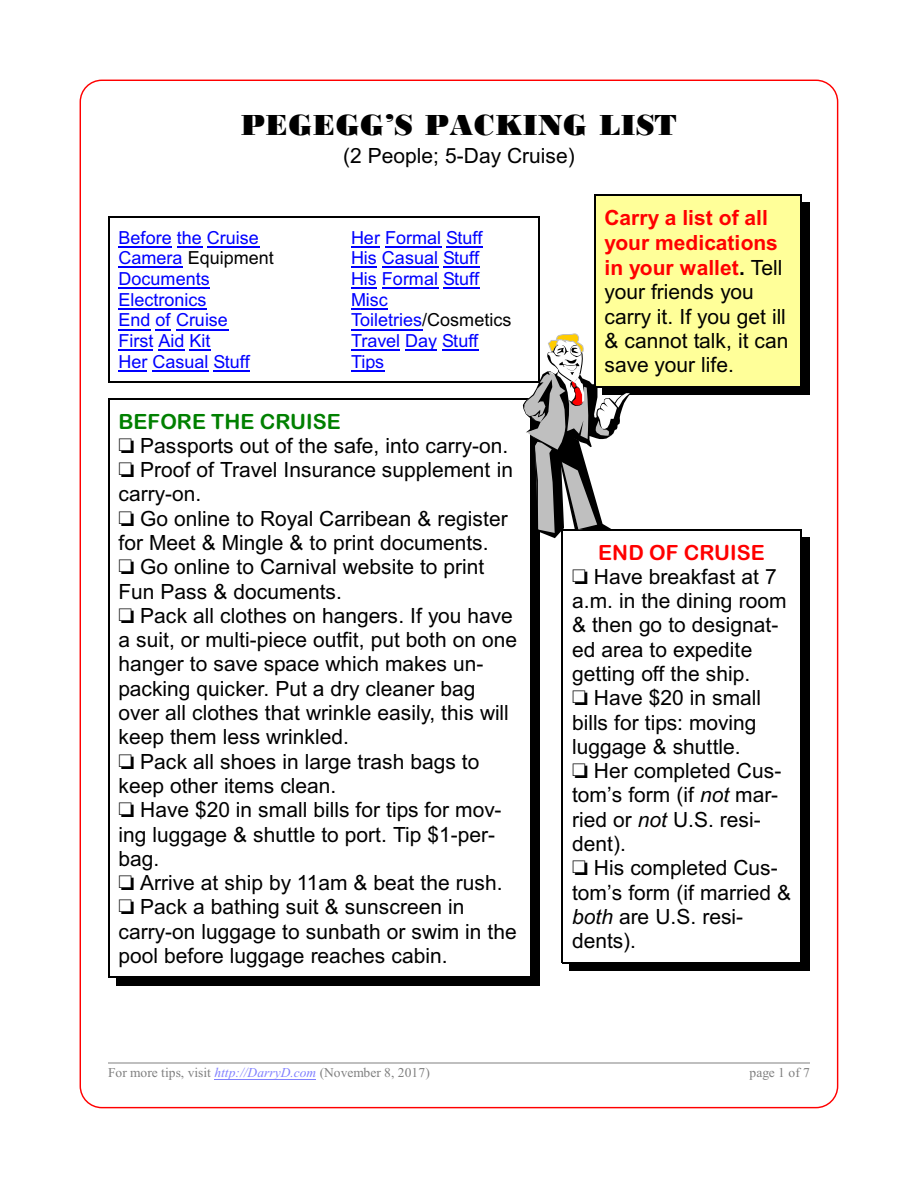
<style>
.page{position:relative;width:918px;height:1188px;background:#fff}
.page>*{position:absolute;margin:0;border:0;box-sizing:border-box;transform-origin:0 0}
.t1{font:30px "Bodoni WP Bold,Bold";letter-spacing:.005em;color:#000}
.t2{font:21px/24.5px "Arial";color:#000}
.t3{font:21px "Arial Rounded MT Bold";color:#008000}
.t4{font:21px "Arial Rounded MT Bold";letter-spacing:.005em;color:#f00}
.t5{font:18px/20.7px "Arial";color:#00f}
.t6{font:13.5px "Times New Roman";color:#808080}
.s1{color:#000}
.s2{font-weight:700;color:#f00}
.s3{font-weight:700}
.s4{font-style:italic}
.s5{font-style:italic;color:#8080ff}
</style>
<div class="page">
<div style="left:594px;top:195px;width:208px;height:192px;background:#ff9"></div>
<hr style="left:594px;top:195px;width:1px;height:192px;background:#000">
<hr style="left:800px;top:195px;width:2px;height:192px;background:#000">
<hr style="left:594px;top:195px;width:208px;height:1px;background:#000">
<hr style="left:594px;top:386px;width:208px;height:1px;background:#000">
<div style="left:802px;top:203px;width:8px;height:192px;background:#000"></div>
<div style="left:602px;top:387px;width:208px;height:8px;background:#000"></div>
<hr style="left:118px;top:246px;width:54px;height:1px;background:#00f">
<svg style="left:177px;top:246px;width:25px;height:1px"></svg>
<hr style="left:207px;top:246px;width:52px;height:1px;background:#00f">
<hr style="left:118px;top:267px;width:65px;height:1px;background:#00f">
<hr style="left:118px;top:288px;width:83px;height:1px;background:#00f">
<hr style="left:118px;top:308px;width:89px;height:1px;background:#00f">
<hr style="left:118px;top:329px;width:33px;height:1px;background:#00f">
<svg style="left:156px;top:329px;width:15px;height:1px"></svg>
<hr style="left:176px;top:329px;width:52px;height:1px;background:#00f">
<hr style="left:118px;top:350px;width:35px;height:1px;background:#00f">
<svg style="left:158px;top:350px;width:26px;height:1px"></svg>
<svg style="left:190px;top:350px;width:21px;height:1px"></svg>
<hr style="left:118px;top:370px;width:29px;height:2px;background:#00f">
<hr style="left:152px;top:370px;width:57px;height:2px;background:#00f">
<svg style="left:214px;top:370px;width:11px;height:2px"></svg>
<hr style="left:225px;top:370px;width:20px;height:2px;background:#00f">
<svg style="left:351px;top:246px;width:29px;height:1px"></svg>
<hr style="left:385px;top:246px;width:56px;height:1px;background:#00f">
<svg style="left:446px;top:246px;width:37px;height:1px"></svg>
<svg style="left:351px;top:267px;width:26px;height:1px"></svg>
<hr style="left:382px;top:267px;width:56px;height:1px;background:#00f">
<svg style="left:443px;top:267px;width:37px;height:1px"></svg>
<svg style="left:351px;top:288px;width:26px;height:1px"></svg>
<hr style="left:382px;top:288px;width:56px;height:1px;background:#00f">
<svg style="left:443px;top:288px;width:37px;height:1px"></svg>
<hr style="left:351px;top:308px;width:37px;height:1px;background:#00f">
<hr style="left:360px;top:329px;width:62px;height:1px;background:#00f">
<hr style="left:361px;top:350px;width:39px;height:1px;background:#00f">
<hr style="left:405px;top:350px;width:32px;height:1px;background:#00f">
<svg style="left:442px;top:350px;width:37px;height:1px"></svg>
<svg style="left:351px;top:370px;width:33px;height:2px"></svg>
<hr style="left:108px;top:216px;width:1px;height:166px;background:#000">
<hr style="left:539px;top:216px;width:1px;height:166px;background:#000">
<hr style="left:108px;top:216px;width:432px;height:2px;background:#000">
<hr style="left:108px;top:381px;width:432px;height:1px;background:#000">
<hr style="left:562px;top:529px;width:1px;height:434px;background:#000">
<hr style="left:800px;top:529px;width:2px;height:434px;background:#000">
<hr style="left:562px;top:529px;width:240px;height:1px;background:#000">
<hr style="left:562px;top:962px;width:240px;height:1px;background:#000">
<div style="left:802px;top:537px;width:8px;height:434px;background:#000"></div>
<div style="left:570px;top:963px;width:240px;height:8px;background:#000"></div>
<hr style="left:108px;top:398px;width:1px;height:580px;background:#000">
<hr style="left:530px;top:398px;width:2px;height:580px;background:#000">
<hr style="left:108px;top:398px;width:424px;height:1px;background:#000">
<hr style="left:108px;top:977px;width:424px;height:1px;background:#000">
<div style="left:532px;top:406px;width:8px;height:580px;background:#000"></div>
<div style="left:116px;top:978px;width:424px;height:8px;background:#000"></div>
<svg style="left:523px;top:333px;width:108px;height:205px"></svg>
<hr style="left:214px;top:1079px;width:102px;height:1px;background:#8080ff">
<hr style="left:108px;top:1063px;width:702px;height:1px;background:#bfbfbf">
<h1 class="t1" style="left:241px;top:113px;width:437px">PEGEGG’S PACKING LIST</h1>
<p class="t2" style="left:343px;top:145px;width:233px">(2 People; 5-Day Cruise)</p>
<p class="t5" style="left:118px;top:229px;width:157px">Before the Cruise<br>Camera <span class="s1">Equipment<br></span>Documents<br>Electronics<br>End of Cruise<br>First Aid Kit<br>Her Casual Stuff</p>
<p class="t5" style="left:351px;top:229px;width:162px">Her Formal Stuff<br>His Casual Stuff<br>His Formal Stuff<br>Misc<br>Toiletries<span class="s1">/Cosmetics<br></span>Travel Day Stuff<br>Tips</p>
<p class="t3" style="left:118px;top:413px;width:224px">BEFORE THE CRUISE</p>
<p class="t2" style="left:140px;top:435px;width:369px">Passports out of the safe, into carry-on.</p>
<p class="t2" style="left:140px;top:459px;width:374px">Proof of Travel Insurance supplement in</p>
<p class="t2" style="left:118px;top:484px;width:84px">carry-on.</p>
<p class="t2" style="left:140px;top:508px;width:369px">Go online to Royal Carribean &amp; register</p>
<p class="t2" style="left:118px;top:532px;width:372px">for Meet &amp; Mingle &amp; to print documents.</p>
<p class="t2" style="left:140px;top:557px;width:346px">Go online to Carnival website to print</p>
<p class="t2" style="left:118px;top:581px;width:225px">Fun Pass &amp; documents.</p>
<p class="t2" style="left:140px;top:605px;width:374px">Pack all clothes on hangers. If you have</p>
<p class="t2" style="left:118px;top:629px;width:400px">a suit, or multi-piece outfit, put both on one</p>
<p class="t2" style="left:118px;top:654px;width:367px">hanger to save space which makes un-</p>
<p class="t2" style="left:118px;top:678px;width:359px">packing quicker. Put a dry cleaner bag</p>
<p class="t2" style="left:118px;top:702px;width:392px">over all clothes that wrinkle easily, this will</p>
<p class="t2" style="left:118px;top:727px;width:232px">keep them less wrinkled.</p>
<p class="t2" style="left:140px;top:751px;width:341px">Pack all shoes in large trash bags to</p>
<p class="t2" style="left:118px;top:775px;width:219px">keep other items clean.</p>
<p class="t2" style="left:140px;top:800px;width:363px">Have $20 in small bills for tips for mov-</p>
<p class="t2" style="left:118px;top:824px;width:378px">ing luggage &amp; shuttle to port. Tip $1-per-</p>
<p class="t2" style="left:118px;top:848px;width:42px">bag.</p>
<p class="t2" style="left:140px;top:872px;width:364px">Arrive at ship by 11am &amp; beat the rush.</p>
<p class="t2" style="left:140px;top:897px;width:326px">Pack a bathing suit &amp; sunscreen in</p>
<p class="t2" style="left:118px;top:921px;width:400px">carry-on luggage to sunbath or swim in the</p>
<p class="t2" style="left:118px;top:945px;width:331px">pool before luggage reaches cabin.</p>
<p class="t2" style="left:604px;top:208px;width:186px"><span class="s2">Carry a list of all your medications in your wallet</span><span class="s3">.</span> Tell your friends you carry it. If you get ill &amp; cannot talk, it can save your life.</p>
<p class="t4" style="left:598px;top:544px;width:168px">END OF CRUISE</p>
<p class="t2" style="left:572px;top:566px;width:216px;text-indent:22px">Have breakfast at 7 a.m. in the dining room &amp; then go to designat&shy;ed area to expedite getting off the ship.</p>
<p class="t2" style="left:594px;top:688px;width:169px">Have $20 in small</p>
<p class="t2" style="left:572px;top:712px;width:186px">bills for tips: moving</p>
<p class="t2" style="left:572px;top:736px;width:170px">luggage &amp; shuttle.</p>
<p class="t2" style="left:594px;top:760px;width:189px">Her completed Cus-</p>
<p class="t2" style="left:572px;top:785px;width:208px">tom’s form (if <span class="s4">not</span> mar-</p>
<p class="t2" style="left:572px;top:809px;width:190px">ried or <span class="s4">not</span> U.S. resi-</p>
<p class="t2" style="left:572px;top:833px;width:55px">dent).</p>
<p class="t2" style="left:594px;top:858px;width:185px">His completed Cus-</p>
<p class="t2" style="left:572px;top:882px;width:221px">tom’s form (if married &amp;</p>
<p class="t2" style="left:572px;top:906px;width:173px"><span class="s4">both</span> are U.S. resi-</p>
<p class="t2" style="left:572px;top:931px;width:65px">dents).</p>
<p class="t6" style="left:108px;top:1067px;width:323px">For more tips, visit <span class="s5">http://DarryD.com</span> (November 8, 2017)</p>
<p class="t6" style="left:750px;top:1067px;width:62px">page 1 of 7</p>
</div>
